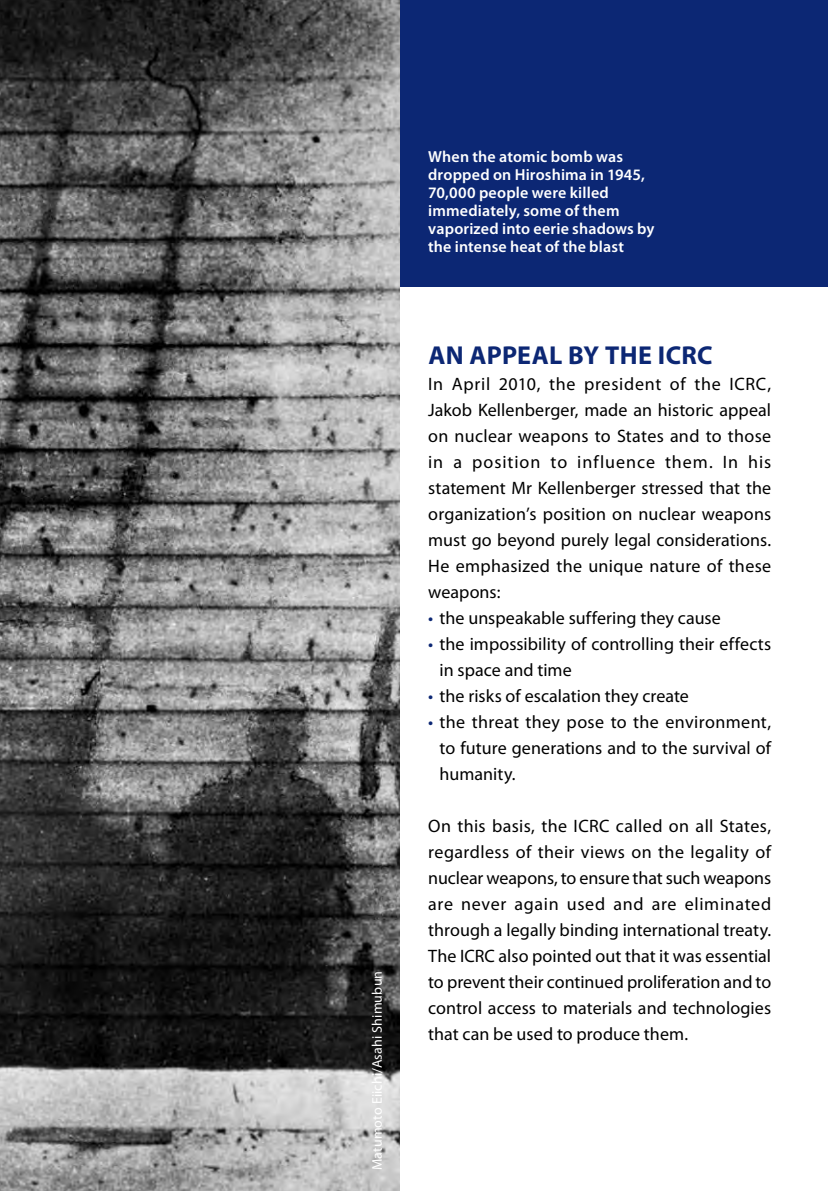
<style>
.page{position:relative;width:828px;height:1191px;background:#fff}
.page>*{position:absolute;margin:0;border:0;box-sizing:border-box;transform-origin:0 0}
.t1{font:700 26px "Myriad Pro";letter-spacing:.01em;color:#0c2774}
.t2{font:18px/26px "Myriad Pro";letter-spacing:.005em;color:#000;text-align:justify}
.t3{font:600 16px/18px "Myriad Pro";letter-spacing:.01em;color:#fff}
.t4{font:14px "Myriad Pro";letter-spacing:.01em;color:#fff}
.s1{color:#0c2774}
</style>
<div class="page">
<div style="left:0;top:0;width:828px;height:286px;background:#0c2774"></div>
<img style="left:0;top:0;width:400px;height:1191px">
<p class="t4" style="left:369px;top:1170px;width:201px;rotate:-90deg">Matumoto Eiichi/Asahi Shimubun</p>
<p class="t3" style="left:428px;top:148px;width:228px">When the atomic bomb was dropped on Hiroshima in 1945,<br>70,000 people were killed immediately, some of them vaporized into eerie shadows by the intense heat of the blast</p>
<p class="t1" style="left:428px;top:338px;width:286px">AN APPEAL BY THE ICRC</p>
<p class="t2" style="left:428px;top:371px;width:344px">In April 2010, the president of the ICRC, Jakob Kellenberger, made an historic appeal on nuclear weapons to States and to those in a position to influence them. In his statement Mr Kellenberger stressed that the organization’s position on nuclear weapons must go beyond purely legal considerations.<br>He emphasized the unique nature of these weapons:</p>
<p class="t2" style="left:428px;top:605px;width:294px"><span class="s1">•</span> the unspeakable suffering they cause</p>
<p class="t2" style="left:439px;top:631px;width:333px;text-indent:-11px"><span class="s1">•</span> the impossibility of controlling their effects in space and time</p>
<p class="t2" style="left:428px;top:683px;width:262px"><span class="s1">•</span> the risks of escalation they create</p>
<p class="t2" style="left:439px;top:709px;width:333px;text-indent:-11px"><span class="s1">•</span> the threat they pose to the environment, to future generations and to the survival of humanity.</p>
<p class="t2" style="left:428px;top:813px;width:345px">On this basis, the ICRC called on all States, regardless of their views on the legality of nuclear weapons, to ensure that such weapons are never again used and are eliminated through a legally binding international treaty.<br>The ICRC also pointed out that it was essential to prevent their continued proliferation and to control access to materials and technologies that can be used to produce them.</p>
</div>
